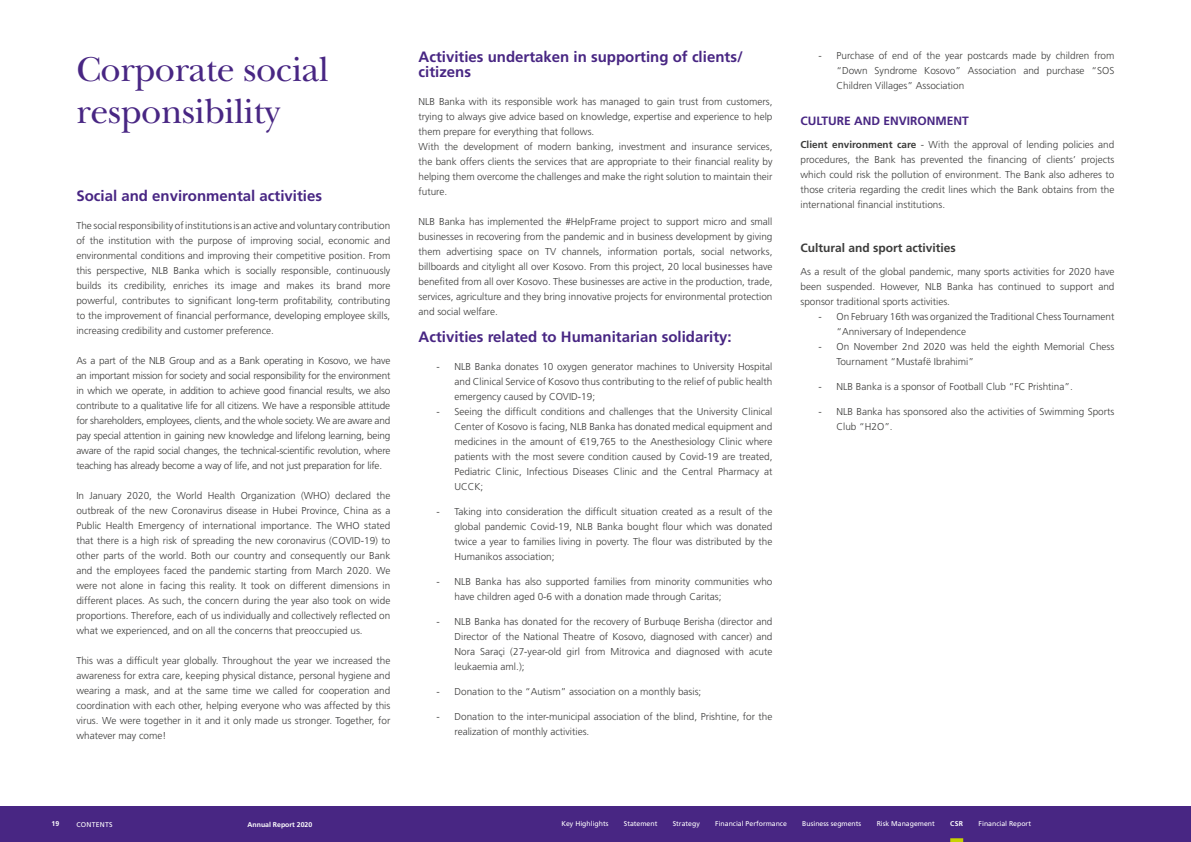
<style>
.page{position:relative;width:1191px;height:842px;background:#fff}
.page>*{position:absolute;margin:0;border:0;box-sizing:border-box;transform-origin:0 0}
.t1{font:36px/42px "ITC Baskerville";letter-spacing:-.01em;color:#482683}
.t2{font:700 15px/15px "Frutiger LT Std";color:#482683}
.t3{font:700 12px "Frutiger LT Std";color:#3c3c3b}
.t4{font:700 12px "Frutiger LT Std";color:#482683}
.t5{font:300 10px/15px "Frutiger LT Std";color:#3c3c3b;text-align:justify}
.t6{font:6.9px "Frutiger LT Std";color:#fff}
.t7{font:700 6.9px "Frutiger LT Std";color:#fff}
.t8{font:6.9px "Frutiger LT Std";letter-spacing:.03em;color:#fff}
.s1{font-weight:700}
</style>
<div class="page">
<div style="left:0;top:807px;width:1191px;height:35px;background:#482683"></div>
<svg style="left:950px;top:838px;width:13px;height:4px"></svg>
<h1 class="t1" style="left:76px;top:49px;width:254px">Corporate social responsibility</h1>
<h2 class="t2" style="left:76px;top:188px;width:247px">Social and environmental activities</h2>
<p class="t5" style="left:76px;top:218px;width:315px">The social responsibility of institutions is an active and voluntary contribution of the institution with the purpose of improving social, economic and environmental conditions and improving their competitive position. From this perspective, NLB Banka which is socially responsible, continuously builds its credibility, enriches its image and makes its brand more powerful, contributes to significant long-term profitability, contributing to the improvement of financial performance, developing employee skills, increasing credibility and customer preference.</p>
<p class="t5" style="left:76px;top:353px;width:315px">As a part of the NLB Group and as a Bank operating in Kosovo, we have an important mission for society and social responsibility for the environment in which we operate, in addition to achieve good financial results, we also contribute to a qualitative life for all citizens. We have a responsible attitude for shareholders, employees, clients, and the whole society. We are aware and pay special attention in gaining new knowledge and lifelong learning, being aware of the rapid social changes, the technical-scientific revolution, where teaching has already become a way of life, and not just preparation for life.</p>
<p class="t5" style="left:76px;top:488px;width:315px">In January 2020, the World Health Organization (WHO) declared the outbreak of the new Coronavirus disease in Hubei Province, China as a Public Health Emergency of international importance. The WHO stated that there is a high risk of spreading the new coronavirus (COVID-19) to other parts of the world. Both our country and consequently our Bank and the employees faced the pandemic starting from March 2020. We were not alone in facing this reality. It took on different dimensions in different places. As such, the concern during the year also took on wide proportions. Therefore, each of us individually and collectively reflected on what we experienced, and on all the concerns that preoccupied us.</p>
<p class="t5" style="left:76px;top:653px;width:315px">This was a difficult year globally. Throughout the year we increased the awareness for extra care, keeping physical distance, personal hygiene and wearing a mask, and at the same time we called for cooperation and coordination with each other, helping everyone who was affected by this virus. We were together in it and it only made us stronger. Together, for whatever may come!</p>
<h2 class="t2" style="left:418px;top:50px;width:326px">Activities undertaken in supporting of clients/ citizens</h2>
<p class="t5" style="left:418px;top:94px;width:355px;text-align:left">NLB Banka with its responsible work has managed to gain trust from customers, trying to always give advice based on knowledge, expertise and experience to help them prepare for everything that follows.<br>With the development of modern banking, investment and insurance services, the bank offers clients the services that are appropriate to their financial reality by helping them overcome the challenges and make the right solution to maintain their future.</p>
<p class="t5" style="left:418px;top:214px;width:355px">NLB Banka has implemented the #HelpFrame project to support micro and small businesses in recovering from the pandemic and in business development by giving them advertising space on TV channels, information portals, social networks, billboards and citylight all over Kosovo. From this project, 20 local businesses have benefited from all over Kosovo. These businesses are active in the production, trade, services, agriculture and they bring innovative projects for environmental protection and social welfare.</p>
<h2 class="t2" style="left:418px;top:330px;width:315px">Activities related to Humanitarian solidarity:</h2>
<p class="t5" style="left:454px;top:359px;width:319px;text-indent:-18px">- NLB Banka donates 10 oxygen generator machines to University Hospital and Clinical Service of Kosovo thus contributing to the relief of public health emergency caused by COVID-19;</p>
<p class="t5" style="left:454px;top:404px;width:319px;text-indent:-18px">- Seeing the difficult conditions and challenges that the University Clinical Center of Kosovo is facing, NLB Banka has donated medical equipment and medicines in the amount of €19,765 to the Anesthesiology Clinic where patients with the most severe condition caused by Covid-19 are treated, Pediatric Clinic, Infectious Diseases Clinic and the Central Pharmacy at UCCK;</p>
<p class="t5" style="left:454px;top:504px;width:319px;text-indent:-18px">- Taking into consideration the difficult situation created as a result of the global pandemic Covid-19, NLB Banka bought flour which was donated twice a year to families living in poverty. The flour was distributed by the Humanikos association;</p>
<p class="t5" style="left:454px;top:574px;width:319px;text-indent:-18px">- NLB Banka has also supported families from minority communities who have children aged 0-6 with a donation made through Caritas;</p>
<p class="t5" style="left:454px;top:614px;width:319px;text-indent:-18px">- NLB Banka has donated for the recovery of Burbuqe Berisha (director and Director of the National Theatre of Kosovo, diagnosed with cancer) and Nora Saraçi (27-year-old girl from Mitrovica and diagnosed with acute leukaemia aml.);</p>
<p class="t5" style="left:436px;top:684px;width:266px">- Donation to the “Autism” association on a monthly basis;</p>
<p class="t5" style="left:454px;top:709px;width:319px;text-indent:-18px">- Donation to the inter-municipal association of the blind, Prishtine, for the realization of monthly activities.</p>
<p class="t5" style="left:836px;top:48px;width:279px;text-indent:-18px">- Purchase of end of the year postcards made by children from “Down Syndrome Kosovo” Association and purchase “SOS Children Villages” Association</p>
<p class="t4" style="left:800px;top:114px;width:170px">CULTURE AND ENVIRONMENT</p>
<p class="t5" style="left:800px;top:137px;width:315px"><span class="s1">Client environment care</span> - With the approval of lending policies and procedures, the Bank has prevented the financing of clients’ projects which could risk the pollution of environment. The Bank also adheres to those criteria regarding the credit lines which the Bank obtains from the international financial institutions.</p>
<p class="t3" style="left:800px;top:241px;width:157px">Cultural and sport activities</p>
<p class="t5" style="left:800px;top:265px;width:315px">As a result of the global pandemic, many sports activities for 2020 have been suspended. However, NLB Banka has continued to support and sponsor traditional sports activities.</p>
<p class="t5" style="left:836px;top:310px;width:279px;text-indent:-18px">- On February 16th was organized the Traditional Chess Tournament “Anniversary of Independence</p>
<p class="t5" style="left:836px;top:340px;width:279px;text-indent:-18px">- On November 2nd 2020 was held the eighth Memorial Chess<br>Tournament “Mustafë Ibrahimi”</p>
<p class="t5" style="left:818px;top:380px;width:256px">- NLB Banka is a sponsor of Football Club “FC Prishtina”.</p>
<p class="t5" style="left:836px;top:405px;width:279px;text-indent:-18px">- NLB Banka has sponsored also the activities of Swimming Sports<br>Club “H2O”.</p>
<p class="t7" style="left:52px;top:820px;width:9px">19</p>
<p class="t8" style="left:76px;top:820px;width:38px">CONTENTS</p>
<p class="t7" style="left:247px;top:820px;width:66px">Annual Report 2020</p>
<p class="t6" style="left:561px;top:820px;width:48px">Key Highlights</p>
<p class="t6" style="left:624px;top:820px;width:35px">Statement</p>
<p class="t6" style="left:673px;top:820px;width:28px">Strategy</p>
<p class="t6" style="left:715px;top:820px;width:73px">Financial Performance</p>
<p class="t6" style="left:802px;top:820px;width:60px">Business segments</p>
<p class="t6" style="left:876px;top:820px;width:60px">Risk Management</p>
<p class="t7" style="left:950px;top:820px;width:14px">CSR</p>
<p class="t6" style="left:978px;top:820px;width:54px">Financial Report</p>
</div>
